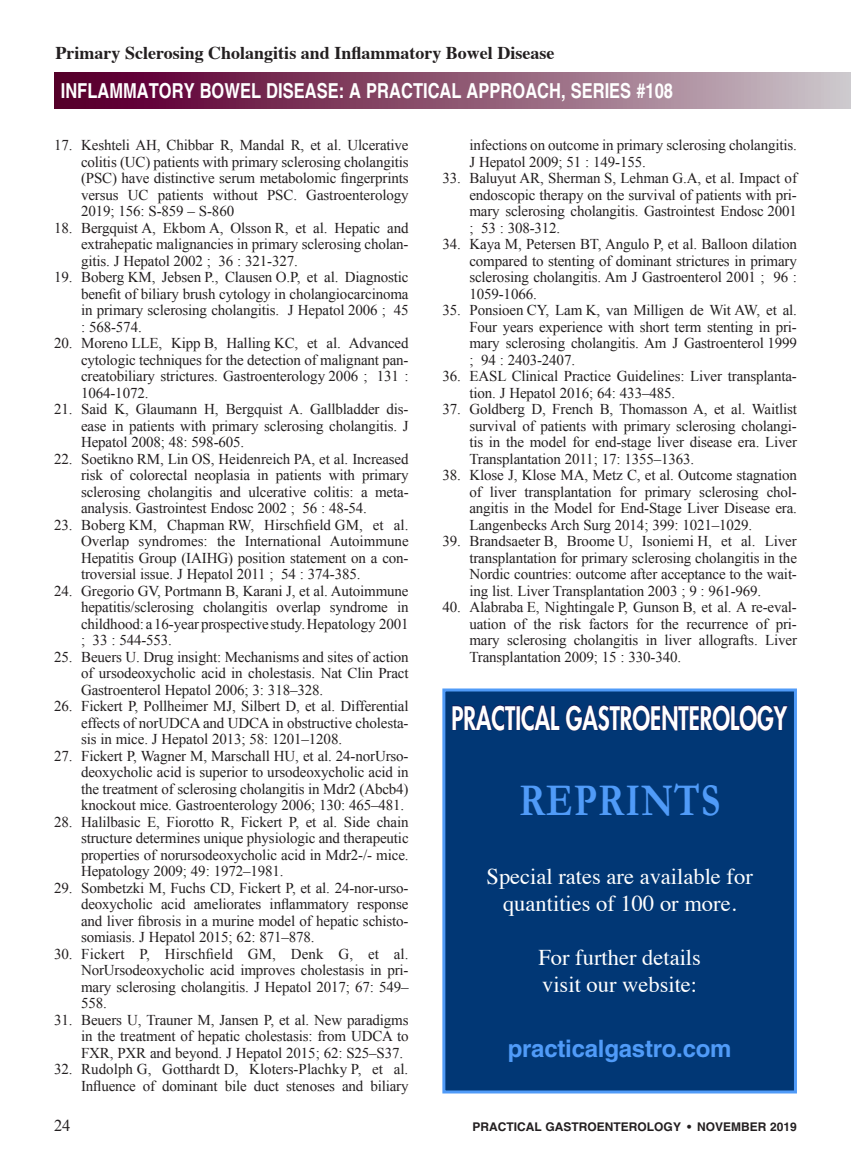
<style>
.page{position:relative;width:851px;height:1161px;background:#fff}
.page>*{position:absolute;margin:0;border:0;box-sizing:border-box;transform-origin:0 0}
.t1{font:700 45.75px "Garamond";letter-spacing:.03em;color:#509bf8;scale:.82 1}
.t2{font:800 31.5px "Futura";color:#fff;scale:.72 1}
.t3{font:700 24px "Helvetica";letter-spacing:-.01em;color:#509bf8}
.t4{font:22.5px/27px "Times";color:#fff}
.t5{font:700 20.7px "Helvetica";color:#fff;scale:.8 1}
.t6{font:700 18px "Times";color:#231f20}
.t7{font:16.5px "Times New Roman";color:#231f20}
.t8{font:15px/16.5px "Times New Roman";letter-spacing:-.01em;color:#231f20;text-align:justify}
.t9{font:700 12px "Helvetica";color:#231f20}
</style>
<div class="page">
<div style="left:54px;top:73px;width:796px;height:36px;background:linear-gradient(to right,#540024,#cac2c6)"></div>
<div style="left:442px;top:688px;width:354px;height:406px;background:#013775;border:3px solid #509bf8"></div>
<svg style="left:452px;top:705px;width:336px;height:26px"></svg>
<p class="t6" style="left:56px;top:35px;width:500px">Primary Sclerosing Cholangitis and Inflammatory Bowel Disease</p>
<h3 class="t5" style="left:61px;top:78px;width:766px">INFLAMMATORY BOWEL DISEASE: A PRACTICAL APPROACH, SERIES #108</h3>
<p class="t8" style="left:81px;top:137px;width:329px;text-indent:-27px">17. Keshteli AH, Chibbar R, Mandal R, et al. Ulcerative colitis (UC) patients with primary sclerosing cholangitis (PSC) have distinctive serum metabolomic fingerprints versus UC patients without PSC. Gastroenterology 2019; 156: S-859 – S-860</p>
<p class="t8" style="left:81px;top:219px;width:329px;text-indent:-27px">18. Bergquist A, Ekbom A, Olsson R, et al. Hepatic and extrahepatic malignancies in primary sclerosing cholan&shy;gitis. J Hepatol 2002 ; 36 : 321-327.</p>
<p class="t8" style="left:81px;top:269px;width:329px;text-indent:-27px">19. Boberg KM, Jebsen P., Clausen O.P, et al. Diagnostic benefit of biliary brush cytology in cholangiocarcinoma in primary sclerosing cholangitis. J Hepatol 2006 ; 45 : 568-574.</p>
<p class="t8" style="left:81px;top:335px;width:329px;text-indent:-27px">20. Moreno LLE, Kipp B, Halling KC, et al. Advanced cytologic techniques for the detection of malignant pan&shy;creatobiliary strictures. Gastroenterology 2006 ; 131 :<br>1064-1072.</p>
<p class="t8" style="left:81px;top:401px;width:329px;text-indent:-27px">21. Said K, Glaumann H, Bergquist A. Gallbladder dis&shy;ease in patients with primary sclerosing cholangitis. J Hepatol 2008; 48: 598-605.</p>
<p class="t8" style="left:81px;top:450px;width:329px;text-indent:-27px">22. Soetikno RM, Lin OS, Heidenreich PA, et al. Increased risk of colorectal neoplasia in patients with primary sclerosing cholangitis and ulcerative colitis: a meta&shy;analysis. Gastrointest Endosc 2002 ; 56 : 48-54.</p>
<p class="t8" style="left:81px;top:516px;width:329px;text-indent:-27px">23. Boberg KM, Chapman RW, Hirschfield GM, et al.<br>Overlap syndromes: the International Autoimmune Hepatitis Group (IAIHG) position statement on a con&shy;troversial issue. J Hepatol 2011 ; 54 : 374-385.</p>
<p class="t8" style="left:81px;top:582px;width:329px;text-indent:-27px">24. Gregorio GV, Portmann B, Karani J, et al. Autoimmune hepatitis/sclerosing cholangitis overlap syndrome in childhood: a 16-year prospective study. Hepatology 2001 ; 33 : 544-553.</p>
<p class="t8" style="left:81px;top:648px;width:329px;text-indent:-27px">25. Beuers U. Drug insight: Mechanisms and sites of action of ursodeoxycholic acid in cholestasis. Nat Clin Pract Gastroenterol Hepatol 2006; 3: 318–328.</p>
<p class="t8" style="left:81px;top:698px;width:329px;text-indent:-27px">26. Fickert P, Pollheimer MJ, Silbert D, et al. Differential effects of norUDCA and UDCA in obstructive cholesta&shy;sis in mice. J Hepatol 2013; 58: 1201–1208.</p>
<p class="t8" style="left:81px;top:747px;width:329px;text-indent:-27px">27. Fickert P, Wagner M, Marschall HU, et al. 24-norUrso&shy;deoxycholic acid is superior to ursodeoxycholic acid in the treatment of sclerosing cholangitis in Mdr2 (Abcb4) knockout mice. Gastroenterology 2006; 130: 465–481.</p>
<p class="t8" style="left:81px;top:813px;width:329px;text-indent:-27px">28. Halilbasic E, Fiorotto R, Fickert P, et al. Side chain structure determines unique physiologic and therapeutic properties of norursodeoxycholic acid in Mdr2-/- mice.<br>Hepatology 2009; 49: 1972–1981.</p>
<p class="t8" style="left:81px;top:879px;width:329px;text-indent:-27px">29. Sombetzki M, Fuchs CD, Fickert P, et al. 24-nor-urso&shy;deoxycholic acid ameliorates inflammatory response and liver fibrosis in a murine model of hepatic schisto&shy;somiasis. J Hepatol 2015; 62: 871–878.</p>
<p class="t8" style="left:81px;top:945px;width:329px;text-indent:-27px">30. Fickert P, Hirschfield GM, Denk G, et al.<br>NorUrsodeoxycholic acid improves cholestasis in pri&shy;mary sclerosing cholangitis. J Hepatol 2017; 67: 549– 558.</p>
<p class="t8" style="left:81px;top:1011px;width:329px;text-indent:-27px">31. Beuers U, Trauner M, Jansen P, et al. New paradigms in the treatment of hepatic cholestasis: from UDCA to FXR, PXR and beyond. J Hepatol 2015; 62: S25–S37.</p>
<p class="t8" style="left:54px;top:1061px;width:356px;text-align:right">32. Rudolph G, Gotthardt D, Kloters-Plachky P, et al.<br>Influence of dominant bile duct stenoses and biliary</p>
<p class="t8" style="left:469px;top:137px;width:329px">infections on outcome in primary sclerosing cholangitis.<br>J Hepatol 2009; 51 : 149-155.</p>
<p class="t8" style="left:469px;top:170px;width:329px;text-indent:-27px">33. Baluyut AR, Sherman S, Lehman G.A, et al. Impact of endoscopic therapy on the survival of patients with pri&shy;mary sclerosing cholangitis. Gastrointest Endosc 2001 ; 53 : 308-312.</p>
<p class="t8" style="left:469px;top:236px;width:329px;text-indent:-27px">34. Kaya M, Petersen BT, Angulo P, et al. Balloon dilation compared to stenting of dominant strictures in primary sclerosing cholangitis. Am J Gastroenterol 2001 ; 96 :<br>1059-1066.</p>
<p class="t8" style="left:469px;top:302px;width:329px;text-indent:-27px">35. Ponsioen CY, Lam K, van Milligen de Wit AW, et al.<br>Four years experience with short term stenting in pri&shy;mary sclerosing cholangitis. Am J Gastroenterol 1999 ; 94 : 2403-2407.</p>
<p class="t8" style="left:469px;top:368px;width:329px;text-indent:-27px">36. EASL Clinical Practice Guidelines: Liver transplanta&shy;tion. J Hepatol 2016; 64: 433–485.</p>
<p class="t8" style="left:469px;top:401px;width:329px;text-indent:-27px">37. Goldberg D, French B, Thomasson A, et al. Waitlist survival of patients with primary sclerosing cholangi&shy;tis in the model for end-stage liver disease era. Liver Transplantation 2011; 17: 1355–1363.</p>
<p class="t8" style="left:469px;top:467px;width:329px;text-indent:-27px">38. Klose J, Klose MA, Metz C, et al. Outcome stagnation of liver transplantation for primary sclerosing chol&shy;angitis in the Model for End-Stage Liver Disease era.<br>Langenbecks Arch Surg 2014; 399: 1021–1029.</p>
<p class="t8" style="left:469px;top:533px;width:329px;text-indent:-27px">39. Brandsaeter B, Broome U, Isoniemi H, et al. Liver transplantation for primary sclerosing cholangitis in the Nordic countries: outcome after acceptance to the wait&shy;ing list. Liver Transplantation 2003 ; 9 : 961-969.</p>
<p class="t8" style="left:469px;top:599px;width:329px;text-indent:-27px">40. Alabraba E, Nightingale P, Gunson B, et al. A re-eval&shy;uation of the risk factors for the recurrence of pri&shy;mary sclerosing cholangitis in liver allografts. Liver Transplantation 2009; 15 : 330-340.</p>
<p class="t2" style="left:451px;top:698px;width:467px">PRACTICAL GASTROENTEROLOGY</p>
<p class="t1" style="left:519px;top:774px;width:247px">REPRINTS</p>
<p class="t4" style="left:486px;top:861px;width:268px">Special rates are available for</p>
<p class="t4" style="left:503px;top:888px;width:235px">quantities of 100 or more.</p>
<p class="t4" style="left:538px;top:942px;width:164px">For further details visit our website:</p>
<p class="t3" style="left:507px;top:1034px;width:225px">practicalgastro.com</p>
<p class="t7" style="left:54px;top:1114px;width:18px">24</p>
<p class="t9" style="left:472px;top:1119px;width:326px">PRACTICAL GASTROENTEROLOGY • NOVEMBER 2019</p>
</div>
